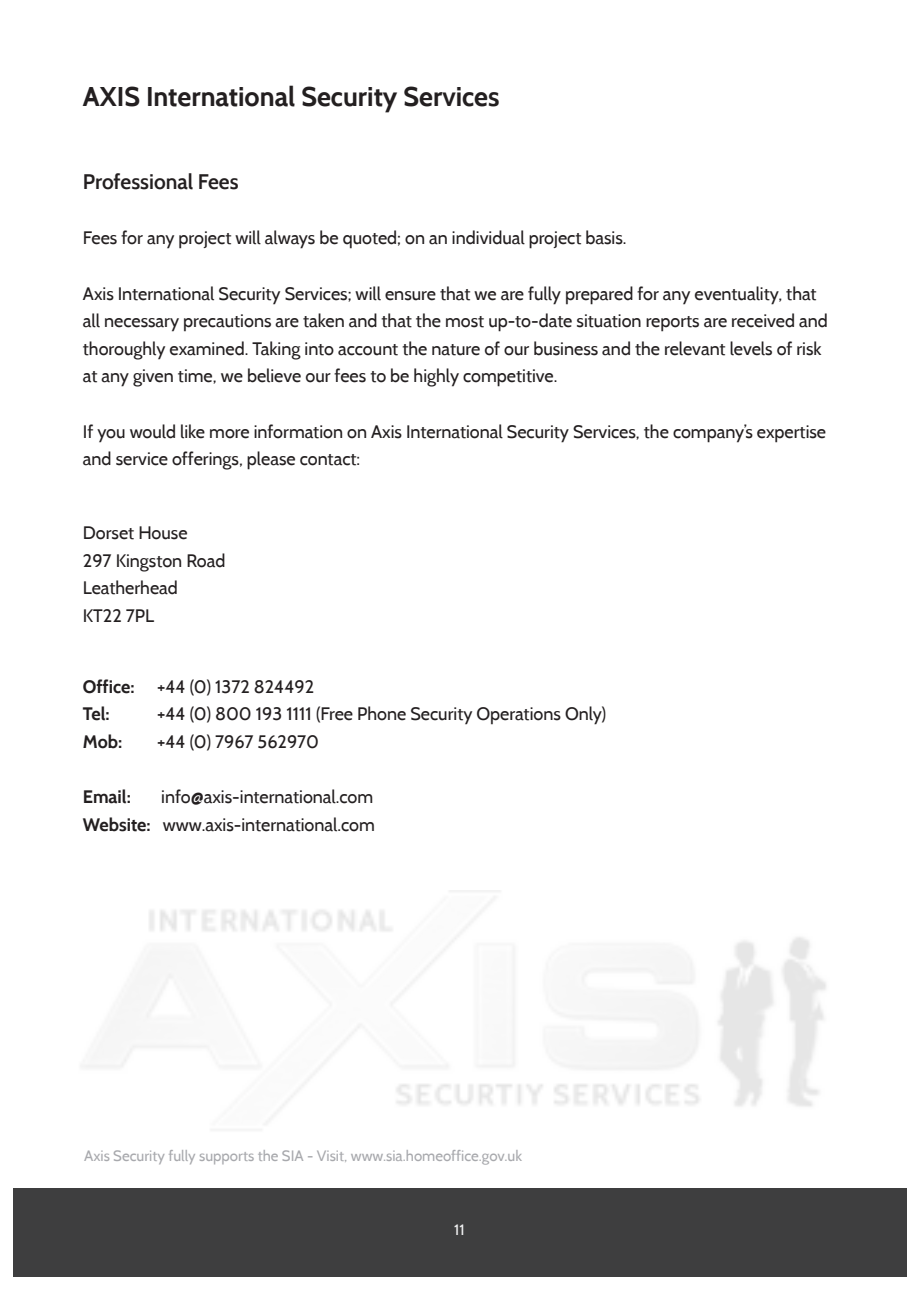
<style>
.page{position:relative;width:919px;height:1289px;background:#fff}
.page>*{position:absolute;margin:0;border:0;box-sizing:border-box;transform-origin:0 0}
.t1{font:700 27px "Cabin";color:#231f20}
.t2{font:600 21px "Cabin";color:#231f20}
.t3{font:18px/27.6px "Cabin";color:#231f20}
.t4{font:700 18px "Cabin";color:#231f20}
.t5{font:15px "Cabin";color:#a8a9ad}
.t6{font:15px "Cabin";color:#f2f3f4}
.s1{font-weight:700}
</style>
<div class="page">
<div style="left:13px;top:1187px;width:893px;height:89px;background:#3e3e3f"></div>
<h1 class="t1" style="left:83px;top:80px;width:418px">AXIS International Security Services</h1>
<p class="t2" style="left:83px;top:169px;width:157px">Professional Fees</p>
<p class="t3" style="left:83px;top:224px;width:545px">Fees for any project will always be quoted; on an individual project basis.</p>
<p class="t3" style="left:83px;top:279px;width:746px">Axis International Security Services; will ensure that we are fully prepared for any eventuality, that all necessary precautions are taken and that the most up-to-date situation reports are received and thoroughly examined. Taking into account the nature of our business and the relevant levels of risk at any given time, we believe our fees to be highly competitive.</p>
<p class="t3" style="left:83px;top:417px;width:744px">If you would like more information on Axis International Security Services, the company’s expertise and service offerings, please contact:</p>
<p class="t3" style="left:83px;top:519px;width:144px">Dorset House<br>297 Kingston Road<br>Leatherhead<br>KT22 7PL</p>
<p class="t4" style="left:83px;top:675px;width:53px">Office:</p>
<p class="t3" style="left:157px;top:672px;width:158px">+44 (0) 1372 824492</p>
<p class="t4" style="left:83px;top:703px;width:28px">Tel:</p>
<p class="t3" style="left:157px;top:700px;width:450px">+44 (0) 800 193 1111 (Free Phone Security Operations Only)</p>
<p class="t4" style="left:83px;top:730px;width:41px">Mob:</p>
<p class="t3" style="left:157px;top:727px;width:163px">+44 (0) 7967 562970</p>
<p class="t4" style="left:83px;top:786px;width:49px">Email:</p>
<p class="t3" style="left:83px;top:782px;width:293px;text-align:right">info@axis-international.com<br><span class="s1">Website:</span> www.axis-international.com</p>
<p class="t5" style="left:84px;top:1146px;width:439px">Axis Security fully supports the SIA - Visit, www.sia.homeoffice.gov.uk</p>
<p class="t6" style="left:454px;top:1220px;width:12px">11</p>
</div>
